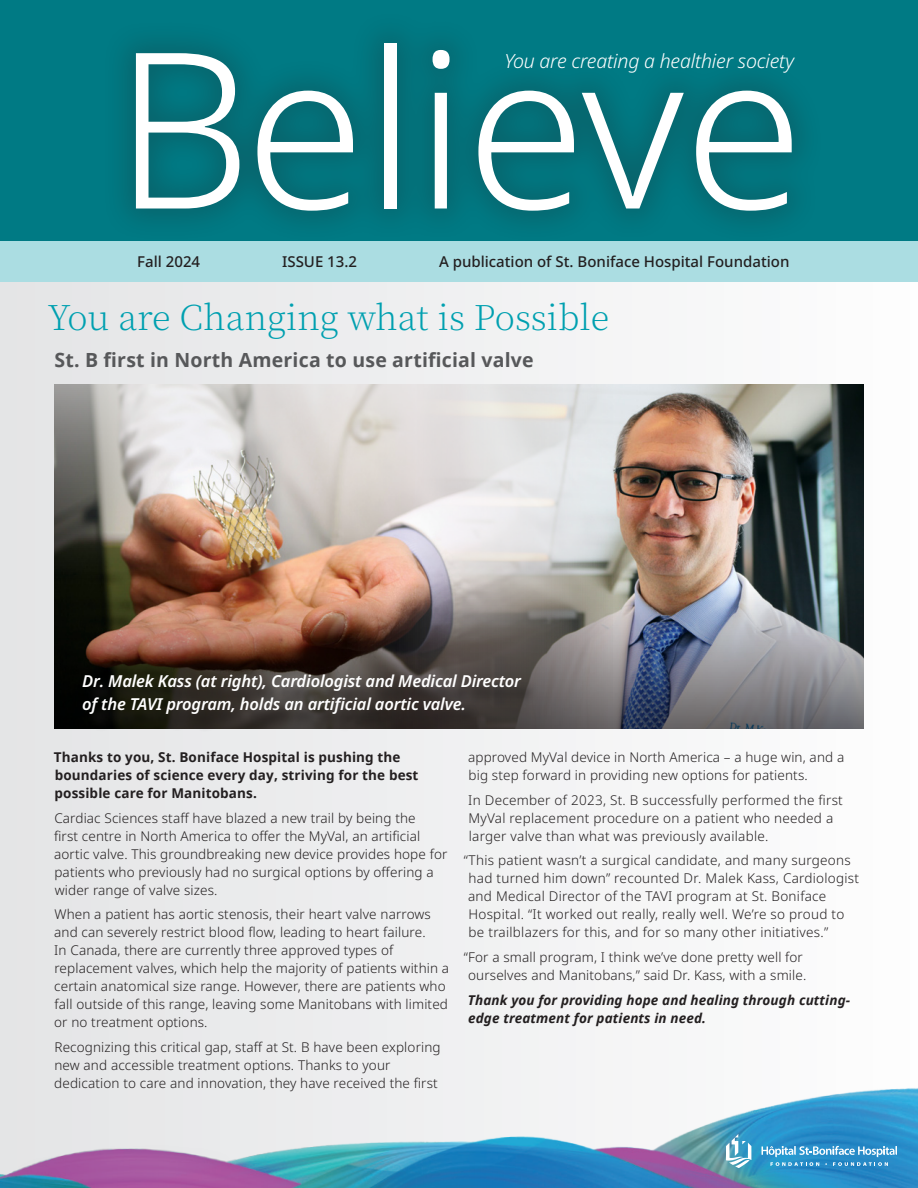
<style>
.page{position:relative;width:918px;height:1188px;background:#fff}
.page>*{position:absolute;margin:0;border:0;box-sizing:border-box;transform-origin:0 0}
.t1{font:300 217.5px "Noto Sans";color:#fff}
.t2{font:200 34.5px "Noto Serif JP";color:#00a0b0}
.Sub_Head{font:700 19.5px "Noto Sans";letter-spacing:.01em;color:#57585a}
.t3{font:italic 300 19.5px "Noto Sans";letter-spacing:-.01em;color:#fff}
.Cutlinee{font:italic 600 16.5px/22.5px "Noto Sans";letter-spacing:-.01em;color:#fff}
.t4{font:500 15px "Noto Sans";color:#231f20}
.Body{font:300 13.5px/18px "Noto Sans";letter-spacing:.01em;color:#231f20}
.Body-2{font:700 13.5px/18px "Noto Sans";letter-spacing:.01em;color:#231f20}
.Body-3{font:italic 700 13.5px/18px "Noto Sans";letter-spacing:.01em;color:#231f20}
</style>
<div class="page">
<div style="left:0;top:282px;width:918px;height:906px;background:linear-gradient(to right,#e3e4e6,#fdfdfe)"></div>
<div style="left:0;top:0;width:918px;height:242px;background:#007a84"></div>
<div style="left:0;top:242px;width:918px;height:40px;background:#abdde2"></div>
<div style="left:102px;top:9px;width:724px;height:235px;background:#02727c"></div>
<img style="left:612px;top:384px;width:252px;height:199px">
<img style="left:0;top:1056px;width:918px;height:132px">
<svg style="left:708px;top:1122px;width:189px;height:46px;background:#459cca"></svg>
<img style="left:54px;top:384px;width:558px;height:199px">
<img style="left:54px;top:583px;width:810px;height:146px">
<div style="left:86px;top:678px;width:453px;height:54px;background:#231f20;opacity:.75"></div>
<p class="t1" style="left:114px;top:-23px;width:691px">Believe</p>
<p class="t3" style="left:504px;top:48px;width:291px">You are creating a healthier society</p>
<p class="t4" style="left:137px;top:251px;width:64px">Fall 2024</p>
<p class="t4" style="left:282px;top:251px;width:76px">ISSUE 13.2</p>
<p class="t4" style="left:439px;top:251px;width:352px">A publication of St. Boniface Hospital Foundation</p>
<p class="t2" style="left:48px;top:298px;width:563px">You are Changing what is Possible</p>
<p class="Sub_Head" style="left:54px;top:347px;width:481px">St. B first in North America to use artificial valve</p>
<p class="Cutlinee" style="left:82px;top:670px;width:440px">Dr. Malek Kass (at right), Cardiologist and Medical Director of the TAVI program, holds an artificial aortic valve.</p>
<p class="Body-2" style="left:54px;top:748px;width:366px">Thanks to you, St. Boniface Hospital is pushing the boundaries of science every day, striving for the best possible care for Manitobans.</p>
<p class="Body" style="left:54px;top:809px;width:395px">Cardiac Sciences staff have blazed a new trail by being the<br>first centre in North America to offer the MyVal, an artificial aortic valve. This groundbreaking new device provides hope for patients who previously had no surgical options by offering a wider range of valve sizes.</p>
<p class="Body" style="left:54px;top:906px;width:397px">When a patient has aortic stenosis, their heart valve narrows and can severely restrict blood flow, leading to heart failure.<br>In Canada, there are currently three approved types of replacement valves, which help the majority of patients within a certain anatomical size range. However, there are patients who fall outside of this range, leaving some Manitobans with limited or no treatment options.</p>
<p class="Body" style="left:54px;top:1038px;width:388px">Recognizing this critical gap, staff at St. B have been exploring new and accessible treatment options. Thanks to your dedication to care and innovation, they have received the first</p>
<p class="Body" style="left:468px;top:748px;width:378px">approved MyVal device in North America – a huge win, and a big step forward in providing new options for patients.</p>
<p class="Body" style="left:468px;top:791px;width:376px">In December of 2023, St. B successfully performed the first<br>MyVal replacement procedure on a patient who needed a larger valve than what was previously available.</p>
<p class="Body" style="left:468px;top:852px;width:392px;text-indent:-4px">“This patient wasn’t a surgical candidate, and many surgeons had turned him down” recounted Dr. Malek Kass, Cardiologist and Medical Director of the TAVI program at St. Boniface Hospital. “It worked out really, really well. We’re so proud to be trailblazers for this, and for so many other initiatives.”</p>
<p class="Body" style="left:464px;top:948px;width:344px;text-align:center">“For a small program, I think we’ve done pretty well for ourselves and Manitobans,” said Dr. Kass, with a smile.</p>
<p class="Body-3" style="left:468px;top:991px;width:384px">Thank you for providing hope and healing through cutting&shy;edge treatment for patients in need.</p>
</div>
